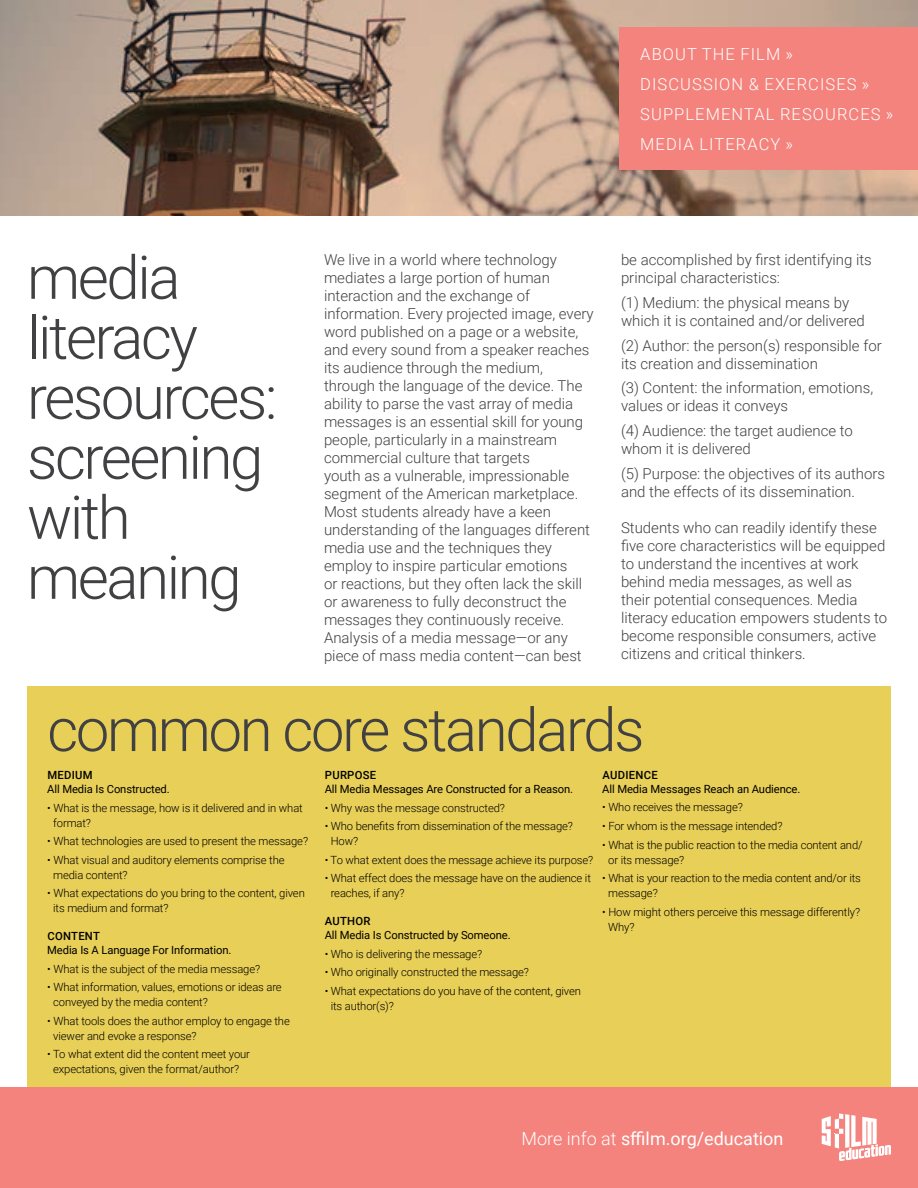
<style>
.page{position:relative;width:918px;height:1188px;background:#fff}
.page>*{position:absolute;margin:0;border:0;box-sizing:border-box;transform-origin:0 0}
.t1{font:300 60px/60px "Roboto";letter-spacing:-.04em;color:#414042}
.t2{font:18px "Roboto";color:#fff}
.t3{font:300 16.5px/30px "Roboto";letter-spacing:.065em;color:#fff}
.t4{font:300 15px/18px "Roboto";color:#414042}
.t5{font:300 11.25px/15px "Roboto";letter-spacing:-.01em;color:#000}
.t6{font:11.25px "Roboto";letter-spacing:-.01em;color:#000}
.t7{font:500 11.25px "Roboto";letter-spacing:.025em;color:#000}
.s1{font-weight:300}
</style>
<div class="page">
<div style="left:27px;top:686px;width:864px;height:417px;background:#e8cf57"></div>
<div style="left:0;top:1088px;width:918px;height:100px;background:#f4837d"></div>
<svg style="left:822px;top:1113px;width:69px;height:48px"></svg>
<svg style="left:0;top:0;width:918px;height:216px"></svg>
<div style="left:620px;top:27px;width:298px;height:143px;background:#f4837d"></div>
<p class="t3" style="left:640px;top:38px;width:255px">ABOUT THE FILM »<br>DISCUSSION &amp; EXERCISES »<br>SUPPLEMENTAL RESOURCES »<br>MEDIA LITERACY »</p>
<h1 class="t1" style="left:27px;top:245px;width:252px">media literacy resources: screening with meaning</h1>
<p class="t4" style="left:324px;top:250px;width:271px">We live in a world where technology mediates a large portion of human interaction and the exchange of information. Every projected image, every word published on a page or a website, and every sound from a speaker reaches its audience through the medium, through the language of the device. The ability to parse the vast array of media messages is an essential skill for young people, particularly in a mainstream commercial culture that targets<br>youth as a vulnerable, impressionable segment of the American marketplace.<br>Most students already have a keen understanding of the languages different media use and the techniques they employ to inspire particular emotions<br>or reactions, but they often lack the skill or awareness to fully deconstruct the messages they continuously receive.<br>Analysis of a media message—or any piece of mass media content—can best</p>
<p class="t4" style="left:621px;top:250px;width:252px">be accomplished by first identifying its principal characteristics:</p>
<p class="t4" style="left:621px;top:293px;width:245px">(1) Medium: the physical means by which it is contained and/or delivered</p>
<p class="t4" style="left:621px;top:336px;width:262px">(2) Author: the person(s) responsible for its creation and dissemination</p>
<p class="t4" style="left:621px;top:378px;width:254px">(3) Content: the information, emotions, values or ideas it conveys</p>
<p class="t4" style="left:621px;top:421px;width:234px">(4) Audience: the target audience to whom it is delivered</p>
<p class="t4" style="left:621px;top:464px;width:266px">(5) Purpose: the objectives of its authors and the effects of its dissemination.</p>
<p class="t4" style="left:621px;top:518px;width:268px">Students who can readily identify these five core characteristics will be equipped to understand the incentives at work behind media messages, as well as<br>their potential consequences. Media literacy education empowers students to become responsible consumers, active citizens and critical thinkers.</p>
<h1 class="t1" style="left:47px;top:698px;width:599px">common core standards</h1>
<p class="t7" style="left:47px;top:767px;width:47px">MEDIUM</p>
<p class="t6" style="left:47px;top:781px;width:124px">All Media Is Constructed.</p>
<p class="t5" style="left:53px;top:800px;width:251px;text-indent:-6px">• What is the message, how is it delivered and in what format?</p>
<p class="t5" style="left:47px;top:833px;width:262px">• What technologies are used to present the message?</p>
<p class="t5" style="left:53px;top:852px;width:233px;text-indent:-6px">• What visual and auditory elements comprise the media content?</p>
<p class="t5" style="left:53px;top:885px;width:253px;text-indent:-6px">• What expectations do you bring to the content, given its medium and format?</p>
<p class="t7" style="left:47px;top:928px;width:54px">CONTENT</p>
<p class="t6" style="left:47px;top:942px;width:186px">Media Is A Language For Information.</p>
<p class="t5" style="left:47px;top:961px;width:214px">• What is the subject of the media message?</p>
<p class="t5" style="left:53px;top:979px;width:230px;text-indent:-6px">• What information, values, emotions or ideas are conveyed by the media content?</p>
<p class="t5" style="left:53px;top:1013px;width:238px;text-indent:-6px">• What tools does the author employ to engage the viewer and evoke a response?</p>
<p class="t5" style="left:47px;top:1046px;width:204px;text-align:center">• To what extent did the content meet your expectations, given the format/author?</p>
<p class="t7" style="left:602px;top:767px;width:57px">AUDIENCE</p>
<p class="t6" style="left:602px;top:781px;width:200px">All Media Messages Reach an Audience.</p>
<p class="t5" style="left:602px;top:800px;width:142px">• Who receives the message?</p>
<p class="t5" style="left:602px;top:818px;width:182px">• For whom is the message intended?</p>
<p class="t5" style="left:608px;top:837px;width:256px;text-indent:-6px">• What is the public reaction to the media content and/ or its message?</p>
<p class="t5" style="left:608px;top:870px;width:254px;text-indent:-6px">• What is your reaction to the media content and/or its message?</p>
<p class="t5" style="left:608px;top:904px;width:253px;text-indent:-6px">• How might others perceive this message differently?<br>Why?</p>
<p class="t7" style="left:325px;top:767px;width:53px">PURPOSE</p>
<p class="t6" style="left:325px;top:781px;width:250px">All Media Messages Are Constructed for a Reason.</p>
<p class="t5" style="left:325px;top:800px;width:182px">• Why was the message constructed?</p>
<p class="t5" style="left:331px;top:818px;width:244px;text-indent:-6px">• Who benefits from dissemination of the message?<br>How?</p>
<p class="t5" style="left:325px;top:852px;width:270px">• To what extent does the message achieve its purpose?</p>
<p class="t5" style="left:331px;top:870px;width:262px;text-indent:-6px">• What effect does the message have on the audience it reaches, if any?</p>
<p class="t7" style="left:325px;top:913px;width:47px">AUTHOR</p>
<p class="t6" style="left:325px;top:927px;width:187px">All Media Is Constructed by Someone.</p>
<p class="t5" style="left:325px;top:946px;width:159px">• Who is delivering the message?</p>
<p class="t5" style="left:325px;top:964px;width:206px">• Who originally constructed the message?</p>
<p class="t5" style="left:331px;top:983px;width:252px;text-indent:-6px">• What expectations do you have of the content, given its author(s)?</p>
<p class="t2" style="left:522px;top:1126px;width:263px"><span class="s1">More info at</span> sffilm.org/education</p>
</div>
